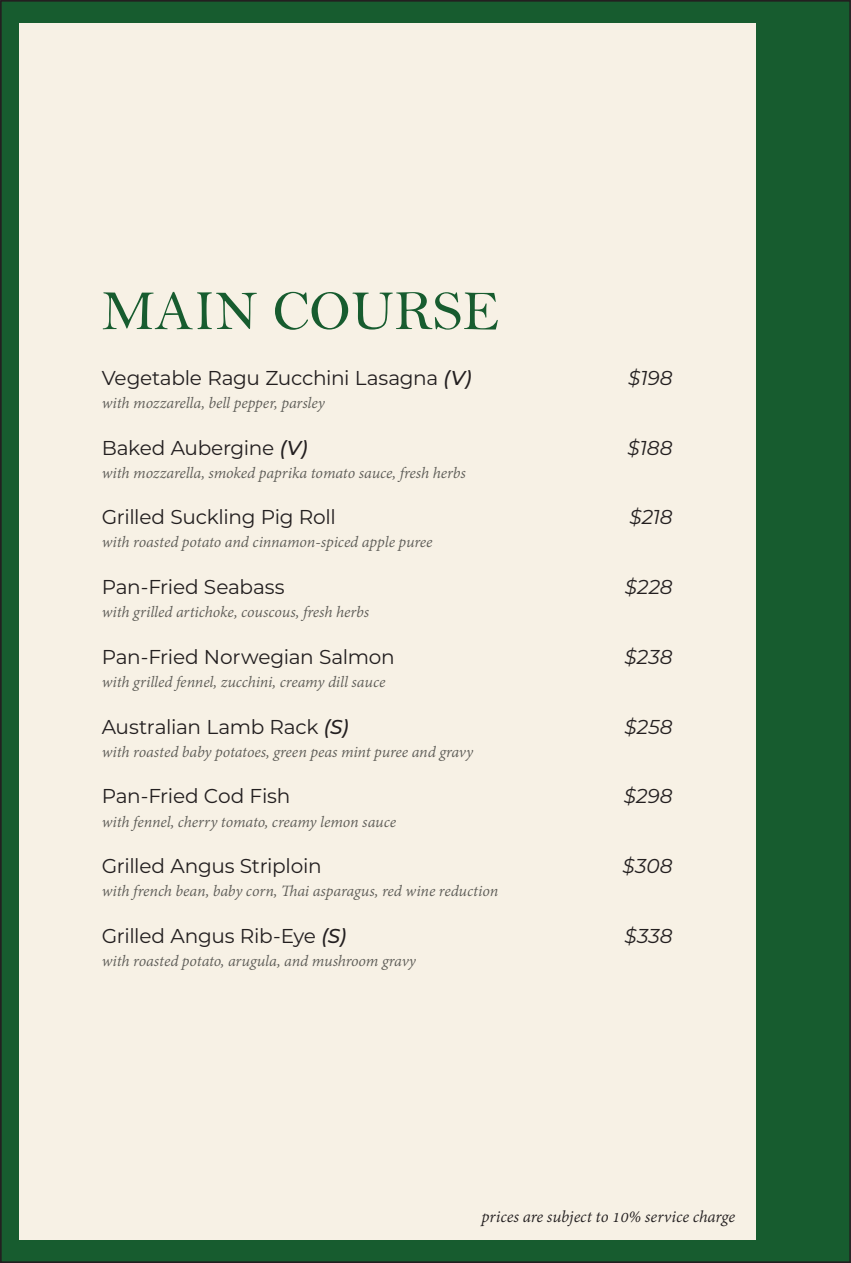
<style>
.page{position:relative;width:851px;height:1263px;background:#fff}
.page>*{position:absolute;margin:0;border:0;box-sizing:border-box;transform-origin:0 0}
.t1{font:57px "Bell";color:#175c2f}
.t2{font:20.1px "Montserrat";letter-spacing:-.015em;color:#231f20}
.t3{font:italic 20.1px "Montserrat";color:#231f20}
.t4{font:italic 18px "Adobe Devanagari";letter-spacing:-.005em;color:#231f20}
.t5{font:italic 17.1px "Adobe Devanagari";letter-spacing:-.005em;color:#5d5c57}
.s1{font-weight:500;font-style:italic}
</style>
<div class="page">
<div style="left:1px;top:1px;width:849px;height:1261px;background:#175c2f"></div>
<div style="left:19px;top:24px;width:736px;height:1215px;background:#f7f1e5"></div>
<p class="t1" style="left:102px;top:277px;width:399px">MAIN COURSE</p>
<p class="t2" style="left:102px;top:364px;width:371px">Vegetable Ragu Zucchini Lasagna <span class="s1">(V)</span></p>
<p class="t3" style="left:628px;top:364px;width:46px">$198</p>
<p class="t5" style="left:102px;top:393px;width:225px">with mozzarella, bell pepper, parsley</p>
<p class="t2" style="left:102px;top:434px;width:207px">Baked Aubergine <span class="s1">(V)</span></p>
<p class="t3" style="left:627px;top:434px;width:47px">$188</p>
<p class="t5" style="left:102px;top:463px;width:365px">with mozzarella, smoked paprika tomato sauce, fresh herbs</p>
<p class="t2" style="left:102px;top:503px;width:235px">Grilled Suckling Pig Roll</p>
<p class="t3" style="left:629px;top:503px;width:45px">$218</p>
<p class="t5" style="left:102px;top:533px;width:332px">with roasted potato and cinnamon-spiced apple puree</p>
<p class="t2" style="left:102px;top:573px;width:184px">Pan-Fried Seabass</p>
<p class="t3" style="left:624px;top:573px;width:49px">$228</p>
<p class="t5" style="left:102px;top:602px;width:269px">with grilled artichoke, couscous, fresh herbs</p>
<p class="t2" style="left:102px;top:643px;width:294px">Pan-Fried Norwegian Salmon</p>
<p class="t5" style="left:102px;top:672px;width:285px">with grilled fennel, zucchini, creamy dill sauce</p>
<p class="t2" style="left:102px;top:713px;width:248px">Australian Lamb Rack <span class="s1">(S)</span></p>
<p class="t5" style="left:102px;top:742px;width:373px">with roasted baby potatoes, green peas mint puree and gravy</p>
<p class="t2" style="left:102px;top:782px;width:190px">Pan-Fried Cod Fish</p>
<p class="t5" style="left:102px;top:812px;width:296px">with fennel, cherry tomato, creamy lemon sauce</p>
<p class="t2" style="left:102px;top:852px;width:221px">Grilled Angus Striploin</p>
<p class="t5" style="left:102px;top:882px;width:398px">with french bean, baby corn, Thai asparagus, red wine reduction</p>
<p class="t2" style="left:102px;top:922px;width:246px">Grilled Angus Rib-Eye <span class="s1">(S)</span></p>
<p class="t5" style="left:102px;top:951px;width:316px">with roasted potato, arugula, and mushroom gravy</p>
<p class="t3" style="left:624px;top:643px;width:50px">$238</p>
<p class="t3" style="left:624px;top:713px;width:50px">$258</p>
<p class="t3" style="left:623px;top:782px;width:50px">$298</p>
<p class="t3" style="left:622px;top:852px;width:52px">$308</p>
<p class="t3" style="left:624px;top:922px;width:50px">$338</p>
<p class="t4" style="left:481px;top:1206px;width:255px">prices are subject to 10% service charge</p>
</div>
